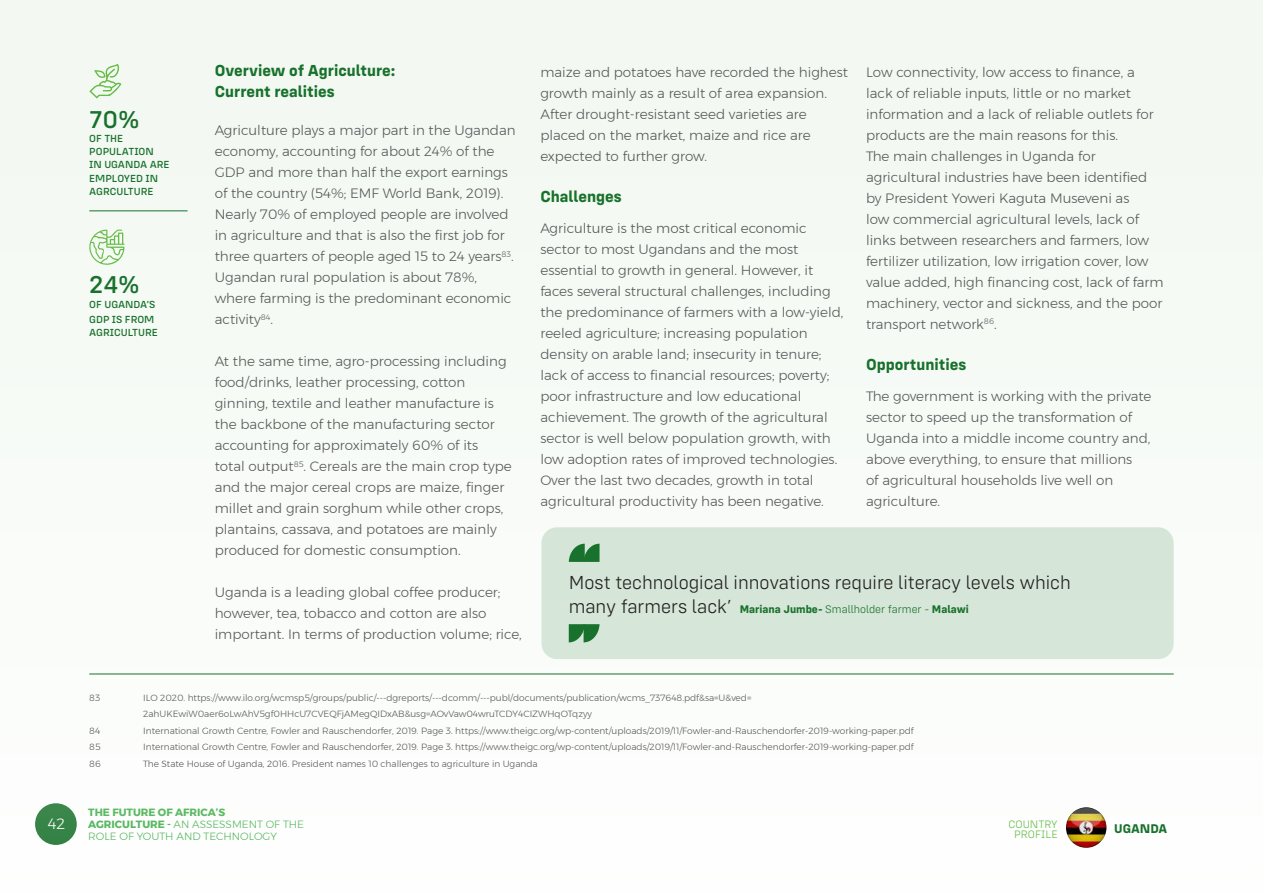
<style>
.page{position:relative;width:1263px;height:893px;background:#f3f9f2}
.page>*{position:absolute;margin:0;border:0;box-sizing:border-box;transform-origin:0 0}
.t1{font:500 25.2px "Config Alt";color:#18712c}
.t2{font:300 19.5px "Config";color:#231f20}
.t3{font:700 16.5px/21px "Config Alt";color:#18712c}
.t4{font:300 15px "Montserrat";color:#fff}
.t5{font:300 13.5px/21px "Montserrat";color:#57585a}
.t6{font:700 13.05px "Config Alt";color:#18712c}
.t7{font:700 11.4px "Config";color:#18712c}
.t8{font:300 11.1px/10.2px "Config Alt";color:#65bc46;text-align:center}
.t9{font:500 10.65px/13.2px "Config Alt";color:#18712c}
.t10{font:300 10.5px/12px "Montserrat";color:#40ae49}
.t11{font:300 9px/16.5px "Montserrat";color:#57585a}
.s1{font-weight:300;font-size:19.5px;color:#231f20}
.s2{font-weight:300}
.s3{font-weight:700}
</style>
<div class="page">
<hr style="left:89px;top:674px;width:1085px;height:1px;background:#18712c">
<hr style="left:89px;top:210px;width:99px;height:1px;background:#18712c">
<svg style="left:89px;top:64px;width:32px;height:35px"></svg>
<img style="left:1066px;top:807px;width:40px;height:41px;border-radius:20px">
<div style="left:541px;top:527px;width:633px;height:132px;background:#d5e6d8;border-radius:16px"></div>
<svg style="left:569px;top:544px;width:30px;height:18px"></svg>
<svg style="left:89px;top:230px;width:36px;height:35px"></svg>
<svg style="left:569px;top:624px;width:30px;height:18px"></svg>
<h1 class="t1" style="left:89px;top:105px;width:52px">70%</h1>
<p class="t9" style="left:89px;top:131px;width:82px">OF THE<br>POPULATION<br>IN UGANDA ARE<br>EMPLOYED IN<br>AGRCULTURE</p>
<h1 class="t1" style="left:89px;top:270px;width:52px">24%</h1>
<p class="t9" style="left:89px;top:297px;width:67px;line-height:15px">OF UGANDA’S<br>GDP IS FROM</p>
<p class="t9" style="left:89px;top:326px;width:70px">AGRICULTURE</p>
<p class="t3" style="left:215px;top:60px;width:182px">Overview of Agriculture:<br>Current realities</p>
<p class="t5" style="left:215px;top:119px;width:302px">Agriculture plays a major part in the Ugandan economy, accounting for about 24% of the GDP and more than half the export earnings of the country (54%; EMF World Bank, 2019).<br>Nearly 70% of employed people are involved in agriculture and that is also the first job for three quarters of people aged 15 to 24 years<sup>83</sup>.<br>Ugandan rural population is about 78%, where farming is the predominant economic activity<sup>84</sup>.</p>
<p class="t5" style="left:215px;top:350px;width:299px">At the same time, agro-processing including food/drinks, leather processing, cotton ginning, textile and leather manufacture is the backbone of the manufacturing sector accounting for approximately 60% of its<br>total output<sup>85</sup>. Cereals are the main crop type and the major cereal crops are maize, finger millet and grain sorghum while other crops, plantains, cassava, and potatoes are mainly produced for domestic consumption.</p>
<p class="t5" style="left:215px;top:581px;width:309px">Uganda is a leading global coffee producer; however, tea, tobacco and cotton are also important. In terms of production volume; rice,</p>
<p class="t5" style="left:540px;top:61px;width:309px">maize and potatoes have recorded the highest growth mainly as a result of area expansion.<br>After drought-resistant seed varieties are placed on the market, maize and rice are expected to further grow.</p>
<p class="t3" style="left:540px;top:185px;width:83px">Challenges</p>
<p class="t5" style="left:540px;top:218px;width:305px">Agriculture is the most critical economic sector to most Ugandans and the most essential to growth in general. However, it faces several structural challenges, including the predominance of farmers with a low-yield, reeled agriculture; increasing population density on arable land; insecurity in tenure; lack of access to financial resources; poverty; poor infrastructure and low educational achievement. The growth of the agricultural sector is well below population growth, with low adoption rates of improved technologies.<br>Over the last two decades, growth in total agricultural productivity has been negative.</p>
<p class="t5" style="left:866px;top:61px;width:299px">Low connectivity, low access to finance, a lack of reliable inputs, little or no market information and a lack of reliable outlets for products are the main reasons for this.<br>The main challenges in Uganda for agricultural industries have been identified by President Yoweri Kaguta Museveni as<br>low commercial agricultural levels, lack of links between researchers and farmers, low fertilizer utilization, low irrigation cover, low value added, high financing cost, lack of farm machinery, vector and sickness, and the poor transport network<sup>86</sup>.</p>
<p class="t3" style="left:866px;top:353px;width:102px">Opportunities</p>
<p class="t5" style="left:866px;top:386px;width:287px">The government is working with the private sector to speed up the transformation of Uganda into a middle income country and, above everything, to ensure that millions<br>of agricultural households live well on agriculture.</p>
<h2 class="t2" style="left:569px;top:571px;width:504px">Most technological innovations require literacy levels which</h2>
<p class="t7" style="left:569px;top:602px;width:402px"><span class="s1">many farmers lack’</span> Mariana Jumbe- <span class="s2">Smallholder farmer -</span> Malawi</p>
<p class="t11" style="left:89px;top:689px;width:12px">83</p>
<p class="t11" style="left:143px;top:689px;width:610px">ILO 2020. https://www.ilo.org/wcmsp5/groups/public/---dgreports/---dcomm/---publ/documents/publication/wcms_737648.pdf&amp;sa=U&amp;ved=<br>2ahUKEwiW0aer6oLwAhV5gf0HHcU7CVEQFjAMegQIDxAB&amp;usg=AOvVaw04wruTCDY4CIZWHqOTqzyy</p>
<p class="t11" style="left:89px;top:722px;width:13px">84</p>
<p class="t11" style="left:143px;top:722px;width:772px">International Growth Centre, Fowler and Rauschendorfer, 2019. Page 3. https://www.theigc.org/wp-content/uploads/2019/11/Fowler-and-Rauschendorfer-2019-working-paper.pdf</p>
<p class="t11" style="left:89px;top:739px;width:13px">85</p>
<p class="t11" style="left:143px;top:739px;width:772px">International Growth Centre, Fowler and Rauschendorfer, 2019. Page 3. https://www.theigc.org/wp-content/uploads/2019/11/Fowler-and-Rauschendorfer-2019-working-paper.pdf</p>
<p class="t11" style="left:89px;top:755px;width:13px">86</p>
<p class="t11" style="left:143px;top:755px;width:396px">The State House of Uganda, 2016. President names 10 challenges to agriculture in Uganda</p>
<p class="t4" style="left:48px;top:812px;width:19px">42</p>
<p class="t10" style="left:88px;top:806px;width:217px"><span class="s3">THE FUTURE OF AFRICA’S<br>AGRICULTURE -</span> AN ASSESSMENT OF THE<br>ROLE OF YOUTH AND TECHNOLOGY</p>
<p class="t8" style="left:1008px;top:819px;width:51px">COUNTRY<br>PROFILE</p>
<p class="t6" style="left:1114px;top:820px;width:55px">UGANDA</p>
</div>
